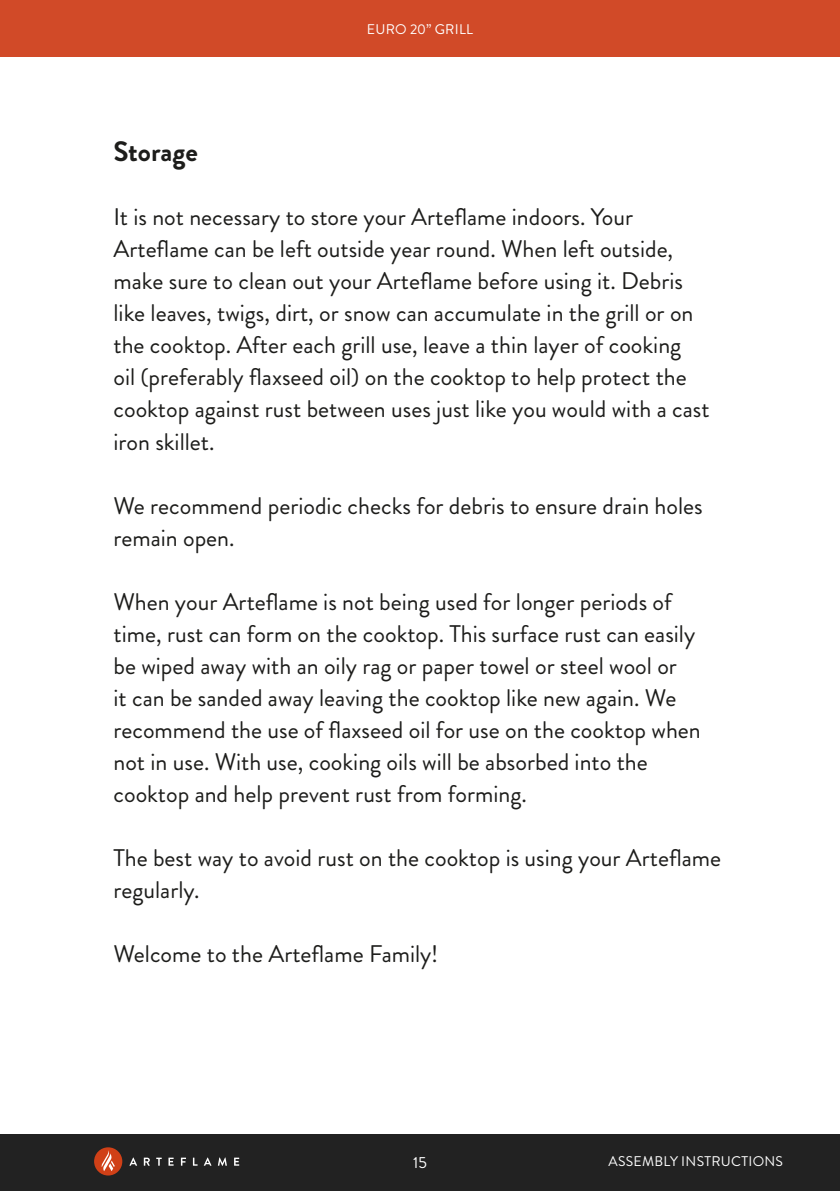
<style>
.page{position:relative;width:840px;height:1191px;background:#fff}
.page>*{position:absolute;margin:0;border:0;box-sizing:border-box;transform-origin:0 0}
.t1{font:700 28px "Brandon Grotesque";color:#1d1d1b}
.t2{font:24px/32px "Brandon Grotesque";color:#1d1d1b}
.t3{font:16px "Brandon Grotesque";color:#fff}
.t4{font:14px "Brandon Grotesque";letter-spacing:.02em;color:#fff}
</style>
<div class="page">
<div style="left:0;top:0;width:839px;height:57px;background:#d14a28"></div>
<div style="left:0;top:1134px;width:839px;height:57px;background:#222"></div>
<div style="left:94px;top:1147px;width:28px;height:28px;background:#d04017;border-radius:50%"></div>
<svg style="left:102px;top:1150px;width:13px;height:21px"></svg>
<svg style="left:129px;top:1157px;width:8px;height:8px"></svg>
<svg style="left:144px;top:1157px;width:6px;height:8px"></svg>
<svg style="left:156px;top:1157px;width:6px;height:8px"></svg>
<svg style="left:168px;top:1157px;width:5px;height:8px"></svg>
<svg style="left:181px;top:1157px;width:5px;height:8px"></svg>
<svg style="left:193px;top:1157px;width:4px;height:8px"></svg>
<svg style="left:204px;top:1157px;width:7px;height:8px"></svg>
<svg style="left:218px;top:1157px;width:9px;height:8px"></svg>
<svg style="left:234px;top:1157px;width:5px;height:8px"></svg>
<p class="t4" style="left:366px;top:20px;width:108px">EURO 20” GRILL</p>
<p class="t1" style="left:113px;top:132px;width:86px">Storage</p>
<p class="t2" style="left:113px;top:201px;width:597px">It is not necessary to store your Arteflame indoors. Your Arteflame can be left outside year round. When left outside, make sure to clean out your Arteflame before using it. Debris like leaves, twigs, dirt, or snow can accumulate in the grill or on the cooktop. After each grill use, leave a thin layer of cooking<br>oil (preferably flaxseed oil) on the cooktop to help protect the cooktop against rust between uses just like you would with a cast iron skillet.</p>
<p class="t2" style="left:113px;top:489px;width:590px">We recommend periodic checks for debris to ensure drain holes remain open.</p>
<p class="t2" style="left:113px;top:585px;width:588px">When your Arteflame is not being used for longer periods of time, rust can form on the cooktop. This surface rust can easily be wiped away with an oily rag or paper towel or steel wool or<br>it can be sanded away leaving the cooktop like new again. We recommend the use of flaxseed oil for use on the cooktop when not in use. With use, cooking oils will be absorbed into the cooktop and help prevent rust from forming.</p>
<p class="t2" style="left:113px;top:841px;width:609px">The best way to avoid rust on the cooktop is using your Arteflame regularly.</p>
<p class="t2" style="left:113px;top:937px;width:326px">Welcome to the Arteflame Family!</p>
<p class="t3" style="left:413px;top:1151px;width:15px">15</p>
<p class="t4" style="left:608px;top:1151px;width:176px">ASSEMBLY INSTRUCTIONS</p>
</div>
